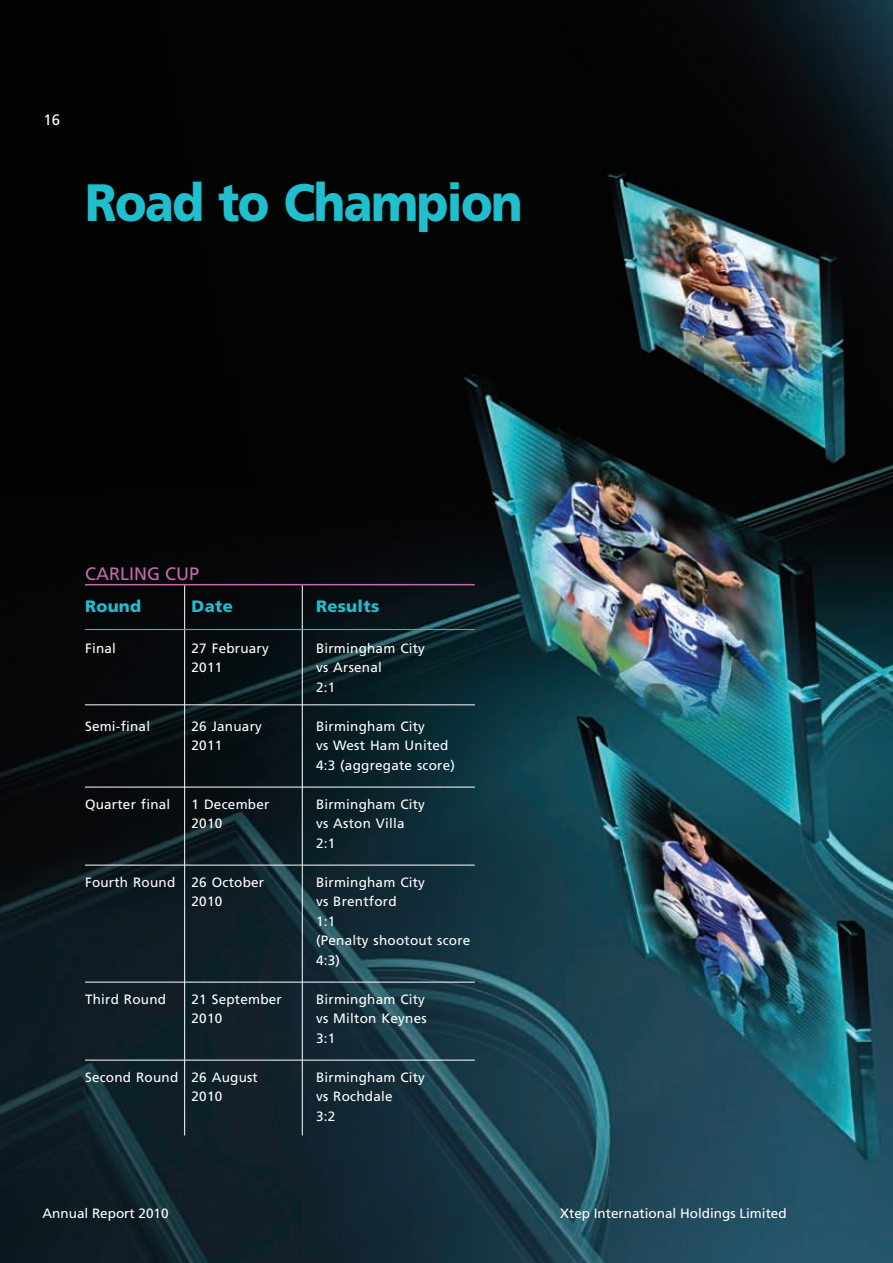
<style>
.page{position:relative;width:893px;height:1263px;background:#fff}
.page>*{position:absolute;margin:0;border:0;box-sizing:border-box;transform-origin:0 0}
.t1{font:900 52.5px "Frutiger LT Std";letter-spacing:-.03em;color:#21bece;scale:.9 1}
.t2{font:18px "Frutiger LT Std";color:#c66aaa}
.t3{font:900 16.5px "Frutiger LT Std";letter-spacing:.02em;color:#21bece}
.t4{font:15px "Frutiger LT Std";color:#fff}
.t5{font:13.5px/19.5px "Frutiger LT Std";letter-spacing:.015em;color:#fff}
</style>
<div class="page">
<img style="left:0;top:0;width:892px;height:1263px">
<svg style="left:892px;top:0;width:1px;height:1263px"></svg>
<hr style="left:184px;top:585px;width:1px;height:550px;background:#fff">
<hr style="left:302px;top:585px;width:1px;height:550px;background:#fff">
<hr style="left:85px;top:584px;width:390px;height:1px;background:#c66aaa">
<hr style="left:85px;top:629px;width:390px;height:1px;background:#21bece">
<hr style="left:85px;top:704px;width:390px;height:1px;background:#fff">
<hr style="left:85px;top:787px;width:390px;height:1px;background:#fff">
<hr style="left:85px;top:865px;width:390px;height:1px;background:#fff">
<hr style="left:85px;top:982px;width:390px;height:1px;background:#fff">
<hr style="left:85px;top:1060px;width:390px;height:1px;background:#fff">
<p class="t4" style="left:44px;top:111px;width:18px">16</p>
<h1 class="t1" style="left:85px;top:170px;width:488px">Road to Champion</h1>
<h2 class="t2" style="left:85px;top:563px;width:22px">Carli</h2>
<h2 class="t2" style="left:134px;top:563px;width:66px">ng Cup</h2>
<p class="t3" style="left:85px;top:596px;width:58px">Round</p>
<p class="t3" style="left:192px;top:596px;width:43px">Date</p>
<p class="t3" style="left:316px;top:596px;width:65px">Results</p>
<p class="t5" style="left:85px;top:638px;width:32px">Final</p>
<p class="t5" style="left:192px;top:638px;width:79px">27 February</p>
<p class="t5" style="left:316px;top:638px;width:110px">Birmingham City</p>
<p class="t5" style="left:192px;top:658px;width:32px">2011</p>
<p class="t5" style="left:316px;top:658px;width:67px">vs Arsenal<br>2:1</p>
<p class="t5" style="left:85px;top:716px;width:67px">Semi-final</p>
<p class="t5" style="left:192px;top:716px;width:72px">26 January</p>
<p class="t5" style="left:316px;top:716px;width:110px">Birmingham City</p>
<p class="t5" style="left:192px;top:736px;width:32px">2011</p>
<p class="t5" style="left:316px;top:736px;width:140px">vs West Ham U nited<br>4:3 (aggregate score)</p>
<p class="t5" style="left:85px;top:794px;width:87px">Quarter final</p>
<p class="t5" style="left:192px;top:794px;width:79px">1 December</p>
<p class="t5" style="left:316px;top:794px;width:110px">Birmingham City</p>
<p class="t5" style="left:192px;top:814px;width:32px">2010</p>
<p class="t5" style="left:316px;top:814px;width:90px">vs Aston Villa<br>2:1</p>
<p class="t5" style="left:85px;top:872px;width:181px">Fourth Round 26 October</p>
<p class="t5" style="left:316px;top:872px;width:110px">Birmingham City</p>
<p class="t5" style="left:192px;top:892px;width:32px">2010</p>
<p class="t5" style="left:316px;top:892px;width:156px">vs Brentford<br>1:1<br>(Penalty shootout score<br>4:3)</p>
<p class="t5" style="left:85px;top:989px;width:83px">Third Round</p>
<p class="t5" style="left:192px;top:989px;width:92px">21 September</p>
<p class="t5" style="left:316px;top:989px;width:110px">Birmingham City</p>
<p class="t5" style="left:192px;top:1009px;width:32px">2010</p>
<p class="t5" style="left:316px;top:1009px;width:112px">vs Milton Keynes<br>3:1</p>
<p class="t5" style="left:85px;top:1067px;width:174px">Second Round 26 August</p>
<p class="t5" style="left:316px;top:1067px;width:110px">Birmingham City</p>
<p class="t5" style="left:192px;top:1087px;width:32px">2010</p>
<p class="t5" style="left:316px;top:1087px;width:78px">vs Rochdale<br>3:2</p>
<p class="t5" style="left:43px;top:1204px;width:128px">Annual Report 2010</p>
<p class="t5" style="left:560px;top:1204px;width:228px">Xtep International Holdings Limited</p>
</div>
